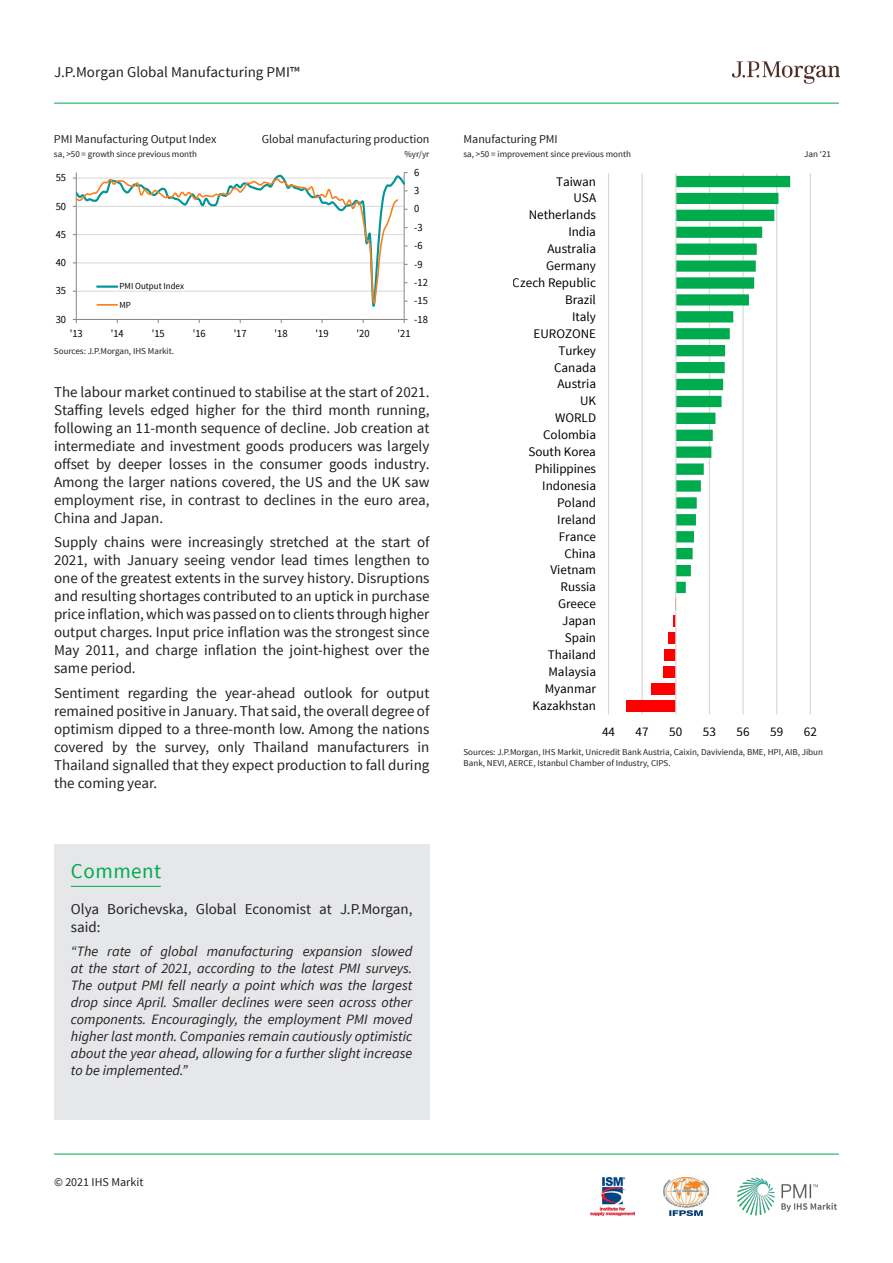
<style>
.page{position:relative;width:893px;height:1263px;background:#fff}
.page>*{position:absolute;margin:0;border:0;box-sizing:border-box;transform-origin:0 0}
.Section_header{font:21px "Source Sans Pro";letter-spacing:.025em;color:#00ab4d}
.Body_copy_2{font:15px/18px "Source Sans Pro";color:#231f20;text-align:justify}
.Comment{font:italic 14.25px/17.1px "Source Sans Pro";color:#231f20;text-align:justify}
.t1{font:13.05px "Source Sans Pro";letter-spacing:-.005em;color:#000}
.Chart_title{font:12px "Source Sans Pro";color:#231f20}
.t2{font:10.95px "Source Sans Pro";letter-spacing:-.005em;color:#000;scale:.96 1}
.t3{font:9.3px/18.1px "Source Sans Pro";letter-spacing:.005em;color:#000;scale:.96 1}
.Axis_title{font:9px/10.8px "Source Sans Pro";color:#231f20}
.Latest_month{font:9px "Source Sans Pro";color:#231f20}
</style>
<div class="page">
<hr style="left:54px;top:103px;width:785px;height:1px;background:#00ab4d">
<hr style="left:54px;top:1154px;width:785px;height:1px;background:#00ab4d">
<img style="left:737px;top:1177px;width:100px;height:38px">
<img style="left:664px;top:1177px;width:44px;height:38px">
<img style="left:590px;top:1177px;width:45px;height:38px">
<img style="left:732px;top:61px;width:107px;height:23px">
<hr style="left:404px;top:173px;width:1px;height:146px;background:#868686">
<hr style="left:76px;top:173px;width:1px;height:146px;background:#868686">
<hr style="left:76px;top:319px;width:328px;height:1px;background:#868686">
<svg style="left:73px;top:172px;width:335px;height:138px"></svg>
<hr style="left:97px;top:286px;width:20px;height:2px;background:#009697">
<hr style="left:97px;top:304px;width:20px;height:2px;background:#f7801d">
<hr style="left:608px;top:173px;width:1px;height:541px;background:#d9d9d9">
<hr style="left:642px;top:173px;width:1px;height:541px;background:#d9d9d9">
<hr style="left:709px;top:173px;width:1px;height:541px;background:#d9d9d9">
<hr style="left:742px;top:173px;width:2px;height:541px;background:#d9d9d9">
<hr style="left:776px;top:173px;width:1px;height:541px;background:#d9d9d9">
<hr style="left:810px;top:173px;width:1px;height:541px;background:#d9d9d9">
<div style="left:626px;top:700px;width:50px;height:12px;background:#f00"></div>
<div style="left:651px;top:683px;width:25px;height:12px;background:#f00"></div>
<div style="left:663px;top:666px;width:13px;height:12px;background:#f00"></div>
<div style="left:664px;top:650px;width:12px;height:11px;background:#f00"></div>
<div style="left:668px;top:633px;width:8px;height:11px;background:#f00"></div>
<svg style="left:676px;top:176px;width:114px;height:417px"></svg>
<hr style="left:675px;top:173px;width:1px;height:541px;background:#d9d9d9">
<div style="left:54px;top:845px;width:375px;height:58px;background:#e6e7e9"></div>
<hr style="left:71px;top:886px;width:90px;height:1px;background:#00ab4d">
<div style="left:54px;top:903px;width:375px;height:217px;background:#e6e7e9"></div>
<p class="Body_copy_2" style="left:54px;top:63px;width:247px">J.P.Morgan Global Manufacturing PMI™</p>
<p class="Chart_title" style="left:54px;top:132px;width:164px">PMI Manufacturing Output Index</p>
<p class="Axis_title" style="left:54px;top:149px;width:145px">sa, &gt;50 = growth since previous month</p>
<p class="Chart_title" style="left:262px;top:132px;width:169px">Global manufacturing production</p>
<p class="Axis_title" style="left:404px;top:149px;width:26px">%yr/yr</p>
<p class="t2" style="left:56px;top:171px;width:12px">55</p>
<p class="t2" style="left:414px;top:165px;width:7px">6</p>
<p class="t2" style="left:414px;top:184px;width:7px">3</p>
<p class="t2" style="left:56px;top:199px;width:12px">50</p>
<p class="t2" style="left:414px;top:202px;width:7px">0</p>
<p class="t2" style="left:56px;top:227px;width:12px">45</p>
<p class="t2" style="left:414px;top:220px;width:10px">-3</p>
<p class="t2" style="left:414px;top:239px;width:10px">-6</p>
<p class="t2" style="left:56px;top:256px;width:12px">40</p>
<p class="t2" style="left:414px;top:257px;width:10px">-9</p>
<p class="t2" style="left:56px;top:284px;width:12px">35</p>
<p class="t3" style="left:119px;top:277px;width:69px">PMI Output Index<br>MP</p>
<p class="t2" style="left:414px;top:275px;width:16px">-12</p>
<p class="t2" style="left:414px;top:294px;width:16px">-15</p>
<p class="t2" style="left:56px;top:312px;width:12px">30</p>
<p class="t2" style="left:414px;top:312px;width:16px">-18</p>
<p class="t2" style="left:70px;top:327px;width:15px">'13</p>
<p class="t2" style="left:111px;top:327px;width:15px">'14</p>
<p class="t2" style="left:152px;top:327px;width:15px">'15</p>
<p class="t2" style="left:193px;top:327px;width:15px">'16</p>
<p class="t2" style="left:234px;top:327px;width:15px">'17</p>
<p class="t2" style="left:275px;top:327px;width:15px">'18</p>
<p class="t2" style="left:316px;top:327px;width:15px">'19</p>
<p class="t2" style="left:357px;top:327px;width:15px">'20</p>
<p class="t2" style="left:398px;top:327px;width:15px">'21</p>
<p class="Axis_title" style="left:54px;top:346px;width:122px">Sources: J.P.Morgan, IHS Markit.</p>
<p class="Body_copy_2" style="left:54px;top:383px;width:377px">The labour market continued to stabilise at the start of 2021.<br>Staffing levels edged higher for the third month running, following an 11-month sequence of decline. Job creation at intermediate and investment goods producers was largely offset by deeper losses in the consumer goods industry.<br>Among the larger nations covered, the US and the UK saw employment rise, in contrast to declines in the euro area, China and Japan.</p>
<p class="Body_copy_2" style="left:54px;top:533px;width:377px">Supply chains were increasingly stretched at the start of 2021, with January seeing vendor lead times lengthen to one of the greatest extents in the survey history. Disruptions and resulting shortages contributed to an uptick in purchase price inflation, which was passed on to clients through higher output charges. Input price inflation was the strongest since May 2011, and charge inflation the joint-highest over the same period.</p>
<p class="Body_copy_2" style="left:54px;top:684px;width:377px">Sentiment regarding the year-ahead outlook for output remained positive in January. That said, the overall degree of optimism dipped to a three-month low. Among the nations covered by the survey, only Thailand manufacturers in Thailand signalled that they expect production to fall during the coming year.</p>
<p class="Section_header" style="left:71px;top:857px;width:92px">Comment</p>
<p class="Body_copy_2" style="left:71px;top:900px;width:343px">Olya Borichevska, Global Economist at J.P.Morgan, said:</p>
<p class="Comment" style="left:71px;top:942px;width:343px">“The rate of global manufacturing expansion slowed at the start of 2021, according to the latest PMI surveys.<br>The output PMI fell nearly a point which was the largest drop since April. Smaller declines were seen across other components. Encouragingly, the employment PMI moved higher last month. Companies remain cautiously optimistic about the year ahead, allowing for a further slight increase to be implemented.”</p>
<p class="Chart_title" style="left:463px;top:132px;width:96px">Manufacturing PMI</p>
<p class="Axis_title" style="left:463px;top:149px;width:169px">sa, &gt;50 = improvement since previous month</p>
<p class="Latest_month" style="left:804px;top:148px;width:28px">Jan ‘21</p>
<p class="t1" style="left:556px;top:173px;width:42px">Taiwan</p>
<p class="t1" style="left:574px;top:190px;width:24px">USA</p>
<p class="t1" style="left:529px;top:207px;width:69px">Netherlands</p>
<p class="t1" style="left:568px;top:224px;width:29px">India</p>
<p class="t1" style="left:548px;top:241px;width:50px">Australia</p>
<p class="t1" style="left:546px;top:258px;width:51px">Germany</p>
<p class="t1" style="left:513px;top:275px;width:85px">Czech Republic</p>
<p class="t1" style="left:565px;top:291px;width:32px">Brazil</p>
<p class="t1" style="left:572px;top:308px;width:25px">Italy</p>
<p class="t1" style="left:533px;top:325px;width:64px">EUROZONE</p>
<p class="t1" style="left:558px;top:342px;width:39px">Turkey</p>
<p class="t1" style="left:554px;top:359px;width:43px">Canada</p>
<p class="t1" style="left:558px;top:376px;width:40px">Austria</p>
<p class="t1" style="left:580px;top:393px;width:17px">UK</p>
<p class="t1" style="left:555px;top:410px;width:42px">WORLD</p>
<p class="t1" style="left:543px;top:427px;width:54px">Colombia</p>
<p class="t1" style="left:528px;top:444px;width:69px">South Korea</p>
<p class="t1" style="left:535px;top:461px;width:63px">Philippines</p>
<p class="t1" style="left:542px;top:477px;width:55px">Indonesia</p>
<p class="t1" style="left:557px;top:494px;width:40px">Poland</p>
<p class="t1" style="left:557px;top:511px;width:40px">Ireland</p>
<p class="t1" style="left:559px;top:528px;width:39px">France</p>
<p class="t1" style="left:564px;top:545px;width:33px">China</p>
<p class="t1" style="left:551px;top:562px;width:47px">Vietnam</p>
<p class="t1" style="left:561px;top:579px;width:37px">Russia</p>
<p class="t1" style="left:558px;top:596px;width:39px">Greece</p>
<p class="t1" style="left:562px;top:613px;width:35px">Japan</p>
<p class="t1" style="left:565px;top:630px;width:33px">Spain</p>
<p class="t1" style="left:548px;top:647px;width:50px">Thailand</p>
<p class="t1" style="left:548px;top:663px;width:49px">Malaysia</p>
<p class="t1" style="left:545px;top:680px;width:53px">Myanmar</p>
<p class="t1" style="left:532px;top:697px;width:65px">Kazakhstan</p>
<p class="t1" style="left:602px;top:723px;width:14px">44</p>
<p class="t1" style="left:636px;top:723px;width:14px">47</p>
<p class="t1" style="left:669px;top:723px;width:14px">50</p>
<p class="t1" style="left:703px;top:723px;width:14px">53</p>
<p class="t1" style="left:737px;top:723px;width:14px">56</p>
<p class="t1" style="left:770px;top:723px;width:14px">59</p>
<p class="t1" style="left:804px;top:723px;width:14px">62</p>
<p class="Axis_title" style="left:463px;top:746px;width:361px">Sources: J.P.Morgan, IHS Markit, Unicredit Bank Austria, Caixin, Davivienda, BME, HPI, AIB, Jibun<br>Bank, NEVI, AERCE, Istanbul Chamber of Industry, CIPS.</p>
<p class="Chart_title" style="left:54px;top:1175px;width:91px">© 2021 IHS Markit</p>
</div>
